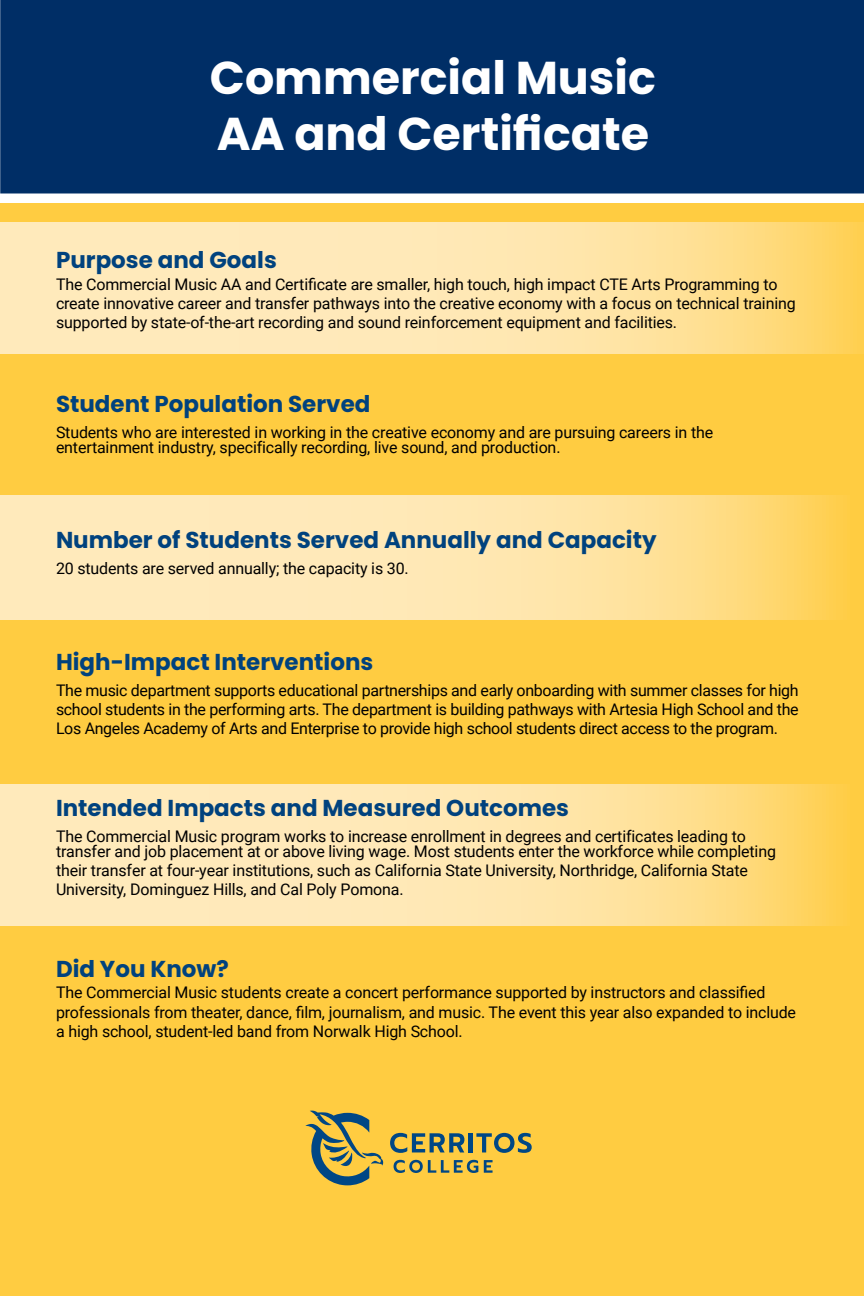
<style>
.page{position:relative;width:864px;height:1296px;background:#fff}
.page>*{position:absolute;margin:0;border:0;box-sizing:border-box;transform-origin:0 0}
.t1{font:700 46px/55.2px "Poppins";color:#fff}
.t2{font:700 23px "Poppins";color:#00427e}
.t3{font:16px/19.2px "Roboto";letter-spacing:-.01em;color:#000}
</style>
<div class="page">
<div style="left:0;top:203px;width:864px;height:1093px;background:#ffcc41"></div>
<svg style="left:0;top:784px;width:840px;height:142px;background:#ffe4a6"></svg>
<svg style="left:0;top:223px;width:864px;height:131px;background:#ffe5a8"></svg>
<div style="left:0;top:0;width:864px;height:194px;background:#002e66"></div>
<svg style="left:0;top:495px;width:840px;height:125px;background:#ffe4a6"></svg>
<svg style="left:390px;top:1133px;width:74px;height:20px"></svg>
<hr style="left:469px;top:1133px;width:4px;height:19px;background:#004785">
<svg style="left:476px;top:1133px;width:56px;height:20px"></svg>
<svg style="left:394px;top:1160px;width:84px;height:13px"></svg>
<svg style="left:484px;top:1160px;width:9px;height:13px"></svg>
<svg style="left:306px;top:1111px;width:78px;height:74px"></svg>
<h1 class="t1" style="left:210px;top:51px;width:448px">Commercial Music<br>AA and Certificate</h1>
<h2 class="t2" style="left:56px;top:247px;width:222px">Purpose and Goals</h2>
<p class="t3" style="left:56px;top:274px;width:723px">The Commercial Music AA and Certificate are smaller, high touch, high impact CTE Arts Programming to</p>
<p class="t3" style="left:56px;top:293px;width:741px">create innovative career and transfer pathways into the creative economy with a focus on technical training supported by state-of-the-art recording and sound reinforcement equipment and facilities.</p>
<h2 class="t2" style="left:56px;top:391px;width:316px">Student Population Served</h2>
<p class="t3" style="left:56px;top:425px;width:659px;line-height:14.4px">Students who are interested in working in the creative economy and are pursuing careers in the entertainment industry, specifically recording, live sound, and production.</p>
<h2 class="t2" style="left:56px;top:527px;width:602px">Number of Students Served Annually and Capacity</h2>
<p class="t3" style="left:56px;top:558px;width:354px">20 students are served annually; the capacity is 30.</p>
<h2 class="t2" style="left:56px;top:649px;width:319px">High-Impact Interventions</h2>
<p class="t3" style="left:56px;top:680px;width:744px;text-align:justify">The music department supports educational partnerships and early onboarding with summer classes for high school students in the performing arts. The department is building pathways with Artesia High School and the Los Angeles Academy of Arts and Enterprise to provide high school students direct access to the program.</p>
<h2 class="t2" style="left:56px;top:795px;width:515px">Intended Impacts and Measured Outcomes</h2>
<p class="t3" style="left:56px;top:829px;width:721px;line-height:14.4px">The Commercial Music program works to increase enrollment in degrees and certificates leading to transfer and job placement at or above living wage. Most students enter the workforce while completing</p>
<p class="t3" style="left:56px;top:860px;width:694px">their transfer at four-year institutions, such as California State University, Northridge, California State<br>University, Dominguez Hills, and Cal Poly Pomona.</p>
<h2 class="t2" style="left:56px;top:956px;width:174px">Did You Know?</h2>
<p class="t3" style="left:56px;top:982px;width:742px">The Commercial Music students create a concert performance supported by instructors and classified professionals from theater, dance, film, journalism, and music. The event this year also expanded to include</p>
<p class="t3" style="left:56px;top:1021px;width:408px">a high school, student-led band from Norwalk High School.</p>
</div>
